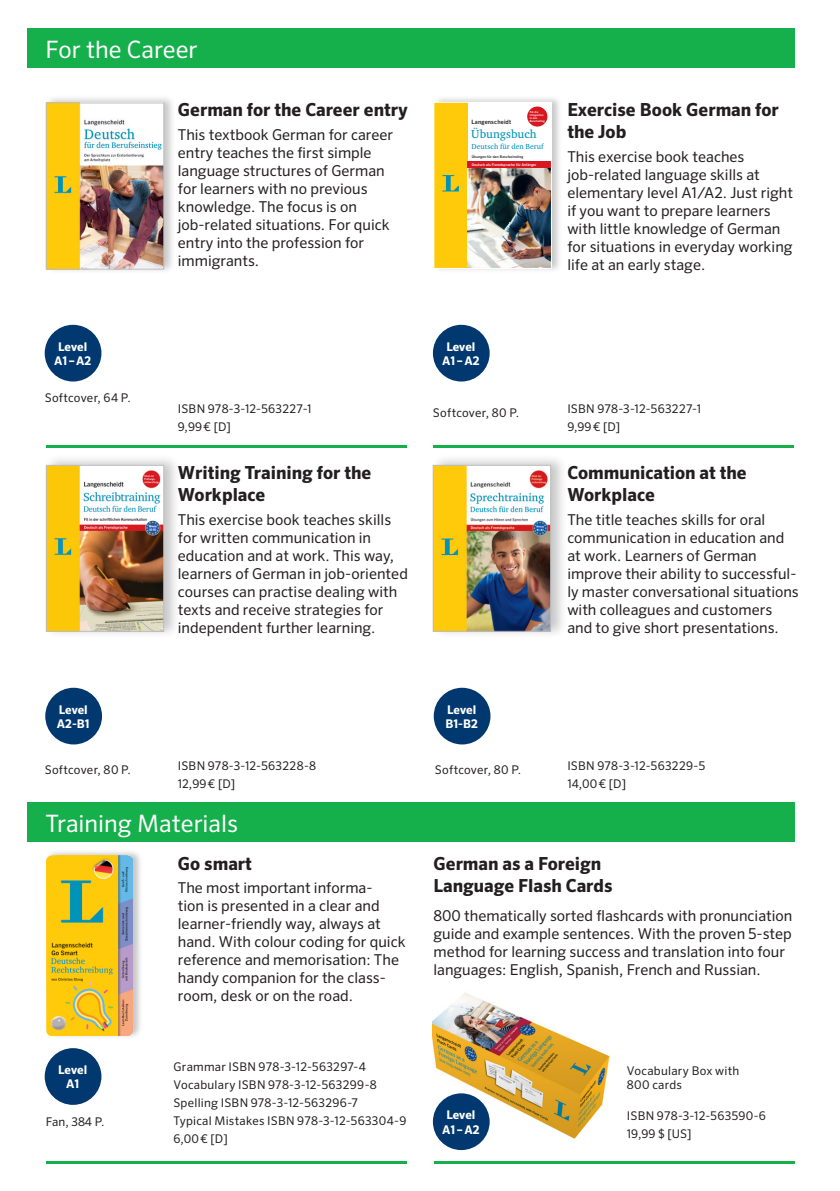
<style>
.page{position:relative;width:840px;height:1191px;background:#fff}
.page>*{position:absolute;margin:0;border:0;box-sizing:border-box;transform-origin:0 0}
.t1{font:24px "Sero Profor PONS";color:#fff}
.t2{font:700 18px/22px "Sero Profor PONS";color:#231f20}
.t3{font:15px/18px "Sero Profor PONS";color:#231f20}
.Zusatzangaben{font:12px/18px "Sero Profor PONS";letter-spacing:.02em;color:#231f20}
.t4{font:700 12px/14.4px "Sero Profor PONS";color:#fff;text-align:center}
.t5{font:600 11.8px "Charter IT Cfor LS";color:#0093ba}
.t6{font:600 7.4px "Charter IT Cfor LS";color:#0093ba}
.t7{font:700 6px "Trade Gothic Next LT Pro";letter-spacing:.025em;color:#231f20}
.t8{font:700 3.6px "Trade Gothic Next LT Pro";letter-spacing:.025em;color:#fff}
.t9{font:700 3.6px "Trade Gothic Next LT Pro";letter-spacing:.025em;color:#231f20}
.t10{font:700 2.8px/3.2px "Trade Gothic Next LT Pro";letter-spacing:.025em;color:#fff}
</style>
<div class="page">
<hr style="left:46px;top:1160px;width:360px;height:3px;background:#15b04b">
<hr style="left:46px;top:445px;width:360px;height:3px;background:#15b04b">
<hr style="left:433px;top:445px;width:360px;height:3px;background:#15b04b">
<div style="left:44px;top:94px;width:132px;height:180px;background:#231f20;opacity:.25"></div>
<img style="left:48px;top:105px;width:114px;height:162px">
<div style="left:46px;top:103px;width:118px;height:166px;border:1px solid #bcbdc0"></div>
<div style="left:432px;top:95px;width:130px;height:179px;background:#231f20;opacity:.25"></div>
<div style="left:433px;top:102px;width:118px;height:166px;background:#fff"></div>
<div style="left:433px;top:102px;width:34px;height:166px;background:#feca0a"></div>
<svg style="left:442px;top:175px;width:16px;height:16px"></svg>
<img style="left:467px;top:168px;width:82px;height:99px">
<div style="left:527px;top:107px;width:20px;height:20px;background:#d7171f;border-radius:50%"></div>
<div style="left:467px;top:161px;width:84px;height:7px;background:#d7171f"></div>
<div style="left:433px;top:102px;width:118px;height:167px;border:1px solid #fff"></div>
<div style="left:430px;top:454px;width:136px;height:185px;background:#231f20;opacity:.25"></div>
<img style="left:434px;top:467px;width:114px;height:162px">
<div style="left:432px;top:465px;width:118px;height:166px;border:1px solid #bcbdc0"></div>
<div style="left:44px;top:454px;width:136px;height:185px;background:#231f20;opacity:.25"></div>
<img style="left:48px;top:467px;width:114px;height:162px">
<div style="left:46px;top:465px;width:118px;height:166px;border:1px solid #bcbdc0"></div>
<div style="left:27px;top:28px;width:767px;height:40px;background:#15b04b"></div>
<div style="left:27px;top:802px;width:767px;height:40px;background:#15b04b"></div>
<div style="left:45px;top:688px;width:57px;height:56px;background:#01386f;border-radius:50%"></div>
<div style="left:433px;top:688px;width:57px;height:56px;background:#01386f;border-radius:50%"></div>
<div style="left:45px;top:325px;width:56px;height:56px;background:#01386f;border-radius:50%"></div>
<div style="left:432px;top:325px;width:57px;height:56px;background:#01386f;border-radius:50%"></div>
<div style="left:45px;top:1048px;width:56px;height:56px;background:#01386f;border-radius:50%"></div>
<div style="left:45px;top:849px;width:98px;height:190px;background:#231f20;opacity:.25"></div>
<img style="left:46px;top:855px;width:87px;height:180px">
<img style="left:432px;top:993px;width:178px;height:149px">
<hr style="left:434px;top:1160px;width:360px;height:3px;background:#15b04b">
<div style="left:432px;top:1093px;width:57px;height:57px;background:#01386f;border-radius:50%"></div>
<p class="t1" style="left:45px;top:35px;width:153px">For the Career</p>
<p class="t2" style="left:178px;top:99px;width:231px">German for the Career entry</p>
<p class="t3" style="left:178px;top:126px;width:217px">This textbook German for career entry teaches the first simple language structures of German for learners with no previous knowledge. The focus is on job-related situations. For quick entry into the profession for immigrants.</p>
<p class="t10" style="left:529px;top:110px;width:17px">Für die<br>Integration in den<br>Berufsalltag</p>
<p class="t7" style="left:471px;top:117px;width:41px">Langenscheidt</p>
<p class="t5" style="left:471px;top:127px;width:67px">Übungsbuch</p>
<p class="t6" style="left:471px;top:142px;width:74px">Deutsch für den Beruf</p>
<p class="t8" style="left:471px;top:162px;width:66px">Deutsch als Fremdsprache für Anfänger</p>
<p class="t9" style="left:471px;top:154px;width:53px">Übungen für den Berufseinstieg</p>
<p class="t2" style="left:567px;top:99px;width:213px">Exercise Book German for the Job</p>
<p class="t3" style="left:567px;top:148px;width:227px">This exercise book teaches job-related language skills at elementary level A1/A2. Just right if you want to prepare learners with little knowledge of German for situations in everyday working life at an early stage.</p>
<p class="t4" style="left:54px;top:339px;width:39px">Level<br>A1–A2</p>
<p class="t4" style="left:442px;top:339px;width:39px">Level<br>A1–A2</p>
<p class="Zusatzangaben" style="left:45px;top:389px;width:87px">Softcover, 64 P.</p>
<p class="Zusatzangaben" style="left:178px;top:399px;width:135px">ISBN 978-3-12-563227-1<br>9,99€ [D]</p>
<p class="t2" style="left:178px;top:461px;width:195px">Writing Training for the<br>Workplace</p>
<p class="t3" style="left:178px;top:510px;width:231px">This exercise book teaches skills for written communication in education and at work. This way, learners of German in job-oriented courses can practise dealing with texts and receive strategies for independent further learning.</p>
<p class="Zusatzangaben" style="left:432px;top:403px;width:88px">Softcover, 80 P.</p>
<p class="Zusatzangaben" style="left:567px;top:399px;width:135px">ISBN 978-3-12-563227-1<br>9,99€ [D]</p>
<p class="t2" style="left:567px;top:461px;width:181px">Communication at the<br>Workplace</p>
<p class="t3" style="left:567px;top:510px;width:233px">The title teaches skills for oral communication in education and at work. Learners of German improve their ability to successful&shy;ly master conversational situations with colleagues and customers and to give short presentations.</p>
<p class="t4" style="left:57px;top:702px;width:34px;text-align:left">Level<br>A2-B1</p>
<p class="t4" style="left:445px;top:702px;width:34px;text-align:left">Level<br>B1-B2</p>
<p class="Zusatzangaben" style="left:178px;top:757px;width:140px">ISBN 978-3-12-563228-8<br>12,99€ [D]</p>
<p class="Zusatzangaben" style="left:45px;top:760px;width:88px">Softcover, 80 P.</p>
<p class="Zusatzangaben" style="left:434px;top:760px;width:88px">Softcover, 80 P.</p>
<p class="t1" style="left:45px;top:809px;width:194px">Training Materials</p>
<p class="Zusatzangaben" style="left:567px;top:757px;width:139px">ISBN 978-3-12-563229-5<br>14,00€ [D]</p>
<p class="t4" style="left:58px;top:1062px;width:31px">Level<br>A1</p>
<p class="Zusatzangaben" style="left:46px;top:1112px;width:60px">Fan, 384 P.</p>
<p class="t2" style="left:178px;top:852px;width:76px">Go smart</p>
<p class="t3" style="left:178px;top:878px;width:229px">The most important informa-<br>tion is presented in a clear and learner-friendly way, always at hand. With colour coding for quick reference and memorisation: The handy companion for the class&shy;room, desk or on the road.</p>
<p class="Zusatzangaben" style="left:173px;top:1057px;width:234px">Grammar ISBN 978-3-12-563297-4<br>Vocabulary ISBN 978-3-12-563299-8<br>Spelling ISBN 978-3-12-563296-7<br>Typical Mistakes ISBN 978-3-12-563304-9<br>6,00€ [D]</p>
<p class="t2" style="left:433px;top:852px;width:180px">German as a Foreign<br>Language Flash Cards</p>
<p class="t3" style="left:433px;top:906px;width:360px">800 thematically sorted flashcards with pronunciation guide and example sentences. With the proven 5-step method for learning success and translation into four languages: English, Spanish, French and Russian.</p>
<p class="t4" style="left:442px;top:1107px;width:39px">Level<br>A1–A2</p>
<p class="Zusatzangaben" style="left:626px;top:1063px;width:114px;line-height:14.4px">Vocabulary Box with<br>800 cards</p>
<p class="Zusatzangaben" style="left:626px;top:1107px;width:140px">ISBN 978-3-12-563590-6<br>19,99 $ [US]</p>
</div>
